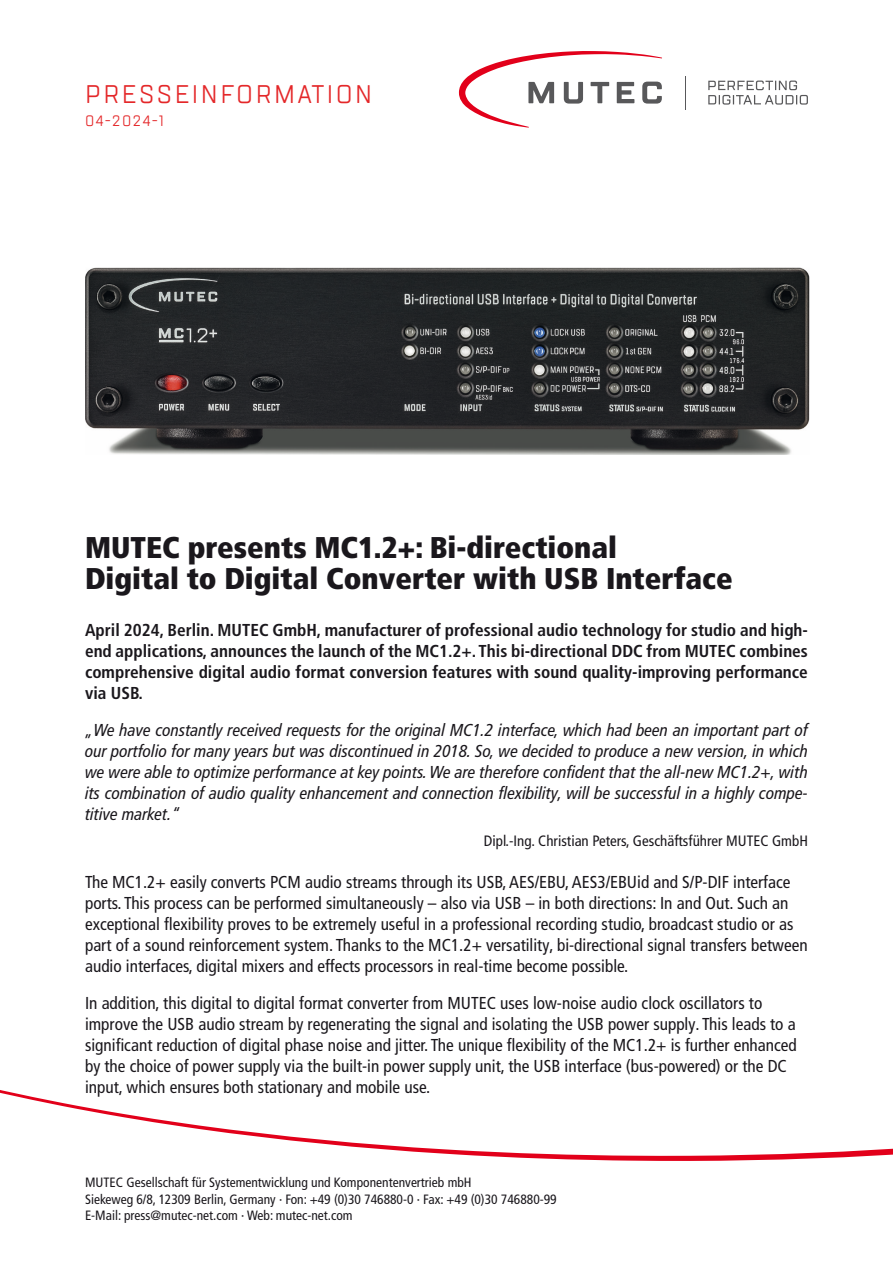
<style>
.page{position:relative;width:893px;height:1263px;background:#fff}
.page>*{position:absolute;margin:0;border:0;box-sizing:border-box;transform-origin:0 0}
.t1{font:900 condensed 30px/31.5px "Frutiger LT Pro";color:#1a171c}
.t2{font:25.5px "TT Lakes Condensed";letter-spacing:.1em;color:#e42729}
.t3{font:condensed 17.25px/21px "Frutiger LT Pro";color:#1a171c}
.t4{font:italic condensed 17.25px/21px "Frutiger LT Pro";color:#1a171c;text-align:justify}
.t5{font:700 condensed 17.25px/21px "Frutiger LT Pro";color:#1a171c;text-align:justify}
.t6{font:condensed 15px "Frutiger LT Pro";color:#1a171c}
.t7{font:15px "TT Lakes Condensed";letter-spacing:.1em;color:#e42729}
.t8{font:condensed 13.5px/16.5px "Frutiger LT Pro";color:#1a171c}
</style>
<div class="page">
<svg style="left:0;top:1090px;width:893px;height:71px"></svg>
<svg style="left:459px;top:51px;width:203px;height:77px"></svg>
<svg style="left:708px;top:81px;width:100px;height:24px"></svg>
<hr style="left:686px;top:76px;width:1px;height:33px;background:#58585a">
<img style="left:85px;top:268px;width:724px;height:187px">
<h2 class="t2" style="left:85px;top:78px;width:289px">PRESSEINFORMATION</h2>
<p class="t7" style="left:85px;top:111px;width:80px">04-2024-1</p>
<h1 class="t1" style="left:85px;top:531px;width:649px">MUTEC presents MC1.2+: Bi-directional<br>Digital to Digital Converter with USB Interface</h1>
<p class="t5" style="left:85px;top:620px;width:724px">April 2024, Berlin. MUTEC GmbH, manufacturer of professional audio technology for studio and high&shy;end applications, announces the launch of the MC1.2+. This bi-directional DDC from MUTEC combines comprehensive digital audio format conversion features with sound quality-improving performance via USB.</p>
<p class="t4" style="left:85px;top:720px;width:724px">„We have constantly received requests for the original MC1.2 interface, which had been an important part of our portfolio for many years but was discontinued in 2018. So, we decided to produce a new version, in which we were able to optimize performance at key points. We are therefore confident that the all-new MC1.2+, with its combination of audio quality enhancement and connection flexibility, will be successful in a highly compe&shy;titive market.“</p>
<p class="t6" style="left:484px;top:832px;width:326px">Dipl.-Ing. Christian Peters, Geschäftsführer MUTEC GmbH</p>
<p class="t3" style="left:85px;top:872px;width:724px">The MC1.2+ easily converts PCM audio streams through its USB, AES/EBU, AES3/EBUid and S/P-DIF interface ports. This process can be performed simultaneously – also via USB – in both directions: In and Out. Such an exceptional flexibility proves to be extremely useful in a professional recording studio, broadcast studio or as part of a sound reinforcement system. Thanks to the MC1.2+ versatility, bi-directional signal transfers between audio interfaces, digital mixers and effects processors in real-time become possible.</p>
<p class="t3" style="left:85px;top:993px;width:713px">In addition, this digital to digital format converter from MUTEC uses low-noise audio clock oscillators to improve the USB audio stream by regenerating the signal and isolating the USB power supply. This leads to a significant reduction of digital phase noise and jitter. The unique flexibility of the MC1.2+ is further enhanced by the choice of power supply via the built-in power supply unit, the USB interface (bus-powered) or the DC input, which ensures both stationary and mobile use.</p>
<p class="t8" style="left:85px;top:1174px;width:473px">MUTEC Gesellschaft für Systementwicklung und Komponentenvertrieb mbH<br>Siekeweg 6/8, 12309 Berlin, Germany · Fon: +49 (0)30 746880-0 · Fax: +49 (0)30 746880-99<br>E-Mail: press@mutec-net.com · Web: mutec-net.com</p>
</div>
